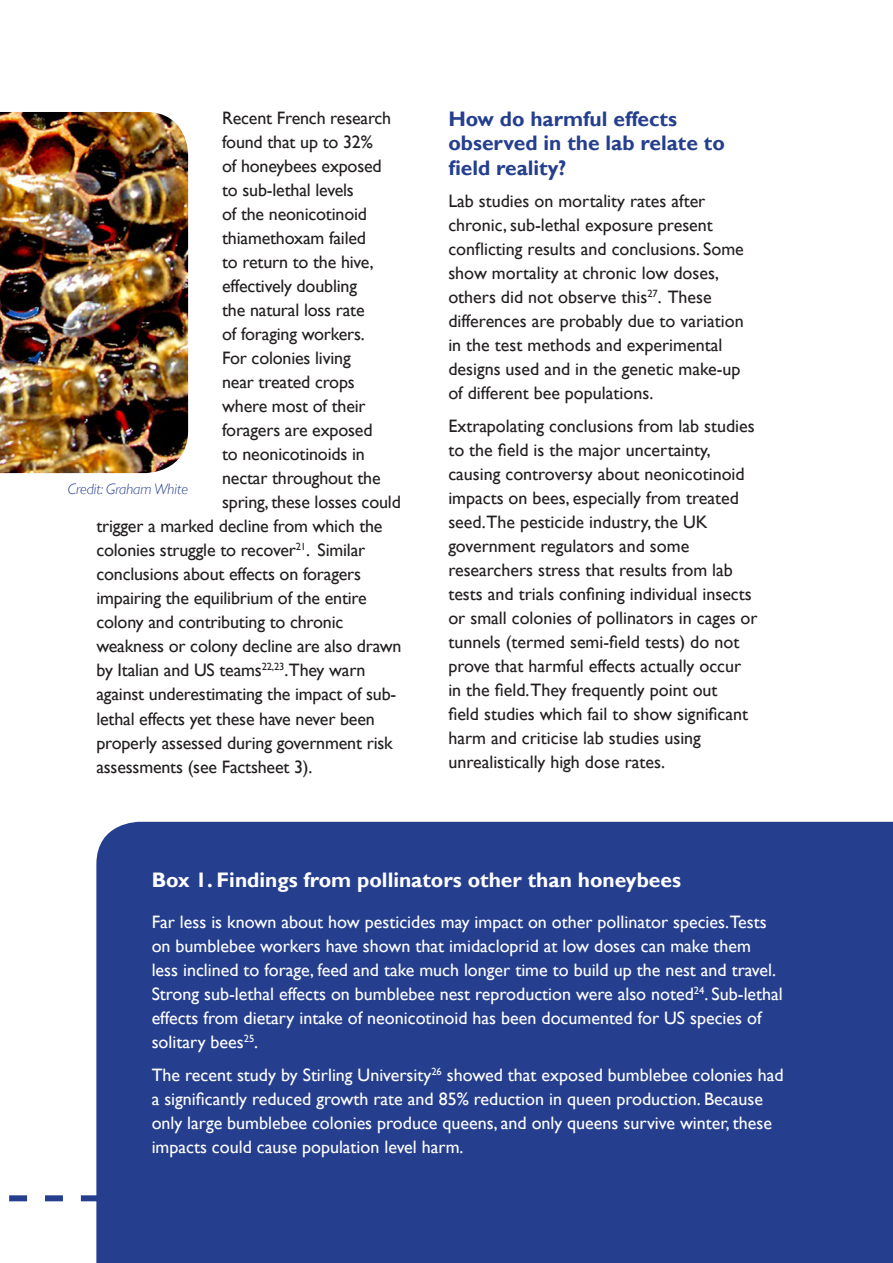
<style>
.page{position:relative;width:893px;height:1263px;background:#fff}
.page>*{position:absolute;margin:0;border:0;box-sizing:border-box;transform-origin:0 0}
.subhead{font:700 21px/24px "Gill Sans";color:#253f8e}
.t1{font:700 21px "Gill Sans";color:#fff}
.Main_text{font:18px/24px "Gill Sans";color:#231f20}
.Main_text-2{font:18px/24px "Gill Sans";color:#fff}
.t2{font:italic 300 15px "Gill Sans";color:#253f8e}
</style>
<div class="page">
<img style="left:0;top:112px;width:188px;height:361px">
<div style="left:96px;top:822px;width:797px;height:441px;background:#253f8e"></div>
<p class="Main_text" style="left:222px;top:107px;width:171px">Recent French research</p>
<p class="Main_text" style="left:222px;top:131px;width:152px">found that up to 32%</p>
<p class="Main_text" style="left:222px;top:155px;width:161px">of honeybees exposed</p>
<p class="Main_text" style="left:222px;top:179px;width:133px">to sub-lethal levels</p>
<p class="Main_text" style="left:222px;top:203px;width:146px">of the neonicotinoid</p>
<p class="Main_text" style="left:222px;top:227px;width:145px">thiamethoxam failed</p>
<p class="Main_text" style="left:222px;top:251px;width:153px">to return to the hive,</p>
<p class="Main_text" style="left:222px;top:275px;width:136px">effectively doubling</p>
<p class="Main_text" style="left:222px;top:299px;width:144px">the natural loss rate</p>
<p class="Main_text" style="left:222px;top:323px;width:144px">of foraging workers.</p>
<p class="Main_text" style="left:222px;top:347px;width:130px">For colonies living</p>
<p class="Main_text" style="left:222px;top:371px;width:134px">near treated crops</p>
<p class="Main_text" style="left:222px;top:395px;width:145px">where most of their</p>
<p class="Main_text" style="left:222px;top:419px;width:152px">foragers are exposed</p>
<p class="Main_text" style="left:222px;top:443px;width:144px">to neonicotinoids in</p>
<p class="Main_text" style="left:222px;top:467px;width:160px">nectar throughout the</p>
<p class="Main_text" style="left:222px;top:491px;width:180px">spring, these losses could</p>
<p class="Main_text" style="left:96px;top:515px;width:288px">trigger a marked decline from which the</p>
<p class="Main_text" style="left:96px;top:539px;width:270px">colonies struggle to recover<sup>21</sup>. Similar</p>
<p class="Main_text" style="left:96px;top:563px;width:266px">conclusions about effects on foragers</p>
<p class="Main_text" style="left:96px;top:587px;width:272px">impairing the equilibrium of the entire</p>
<p class="Main_text" style="left:96px;top:611px;width:248px">colony and contributing to chronic</p>
<p class="Main_text" style="left:96px;top:635px;width:307px">weakness or colony decline are also drawn</p>
<p class="Main_text" style="left:96px;top:659px;width:270px">by Italian and US teams<sup>22,23</sup>.They warn</p>
<p class="Main_text" style="left:96px;top:683px;width:301px">against underestimating the impact of sub-</p>
<p class="Main_text" style="left:96px;top:707px;width:280px">lethal effects yet these have never been</p>
<p class="Main_text" style="left:96px;top:731px;width:298px">properly assessed during government risk</p>
<p class="Main_text" style="left:96px;top:755px;width:218px">assessments (see Factsheet 3).</p>
<p class="t2" style="left:68px;top:481px;width:122px">Credit: Graham White</p>
<p class="subhead" style="left:448px;top:108px;width:278px">How do harmful effects observed in the lab relate to field reality?</p>
<p class="Main_text" style="left:448px;top:189px;width:297px">Lab studies on mortality rates after chronic, sub-lethal exposure present conflicting results and conclusions. Some show mortality at chronic low doses, others did not observe this<sup>27</sup>. These differences are probably due to variation in the test methods and experimental designs used and in the genetic make-up of different bee populations.</p>
<p class="Main_text" style="left:448px;top:414px;width:311px">Extrapolating conclusions from lab studies to the field is the major uncertainty, causing controversy about neonicotinoid impacts on bees, especially from treated seed.The pesticide industry, the UK government regulators and some researchers stress that results from lab tests and trials confining individual insects or small colonies of pollinators in cages or tunnels (termed semi-field tests) do not prove that harmful effects actually occur in the field.They frequently point out<br>field studies which fail to show significant harm and criticise lab studies using unrealistically high dose rates.</p>
<p class="t1" style="left:152px;top:868px;width:531px">Box 1. Findings from pollinators other than honeybees</p>
<p class="Main_text-2" style="left:152px;top:911px;width:633px">Far less is known about how pesticides may impact on other pollinator species.Tests on bumblebee workers have shown that imidacloprid at low doses can make them<br>less inclined to forage, feed and take much longer time to build up the nest and travel.<br>Strong sub-lethal effects on bumblebee nest reproduction were also noted<sup>24</sup>. Sub-lethal effects from dietary intake of neonicotinoid has been documented for US species of solitary bees<sup>25</sup>.</p>
<p class="Main_text-2" style="left:152px;top:1063px;width:633px">The recent study by Stirling University<sup>26</sup> showed that exposed bumblebee colonies had a significantly reduced growth rate and 85% reduction in queen production. Because only large bumblebee colonies produce queens, and only queens survive winter, these impacts could cause population level harm.</p>
</div>
